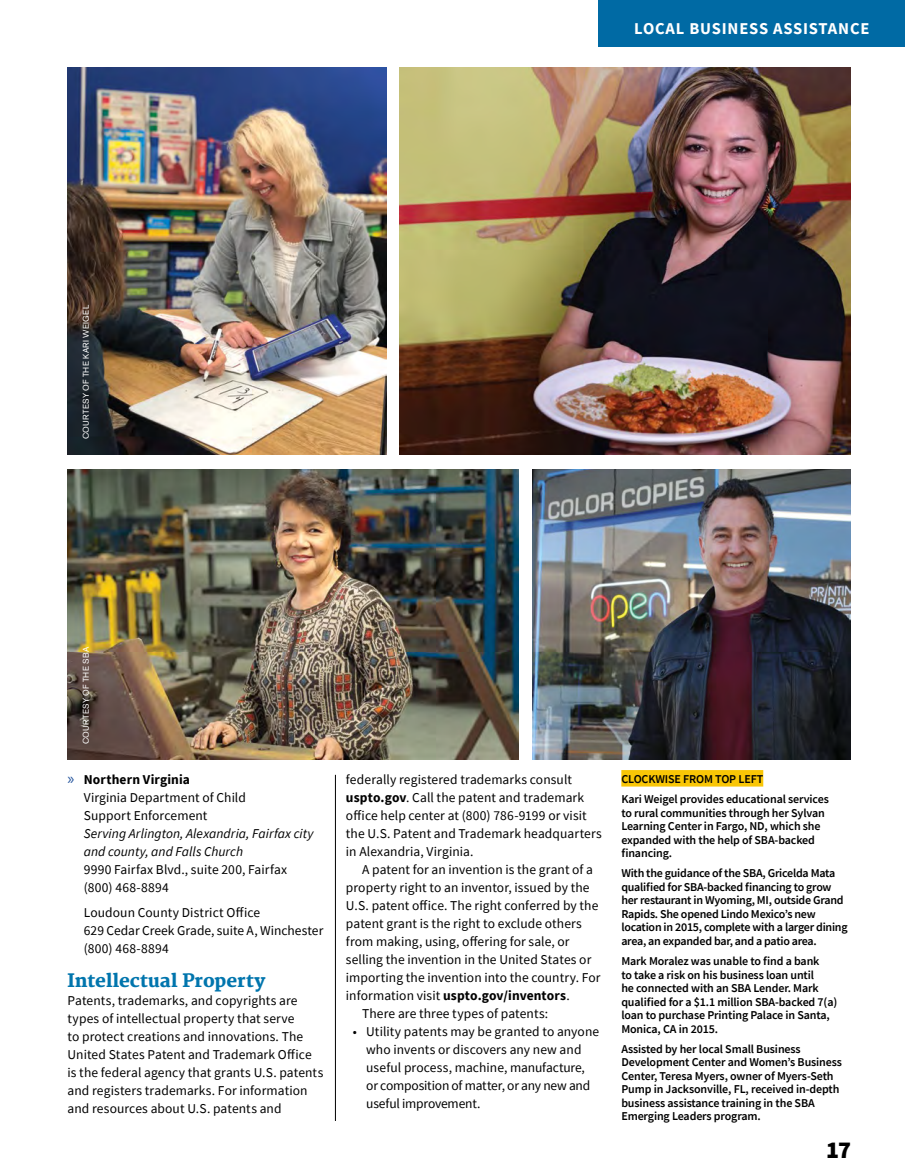
<style>
.page{position:relative;width:905px;height:1175px;background:#fff}
.page>*{position:absolute;margin:0;border:0;box-sizing:border-box;transform-origin:0 0}
.t1{font:900 24px "Source Sans Pro";color:#000}
.t2{font:800 18px "Merriweather";color:#0075ad}
.t3{font:700 16.5px "Source Sans Pro";letter-spacing:.05em;color:#fff}
.t4{font:13.5px/18px "Source Sans Pro";letter-spacing:.005em;color:#000}
.t5{font:italic 13.5px/18px "Source Sans Pro";letter-spacing:.005em;color:#000}
.t6{font:700 13.5px "Source Sans Pro";letter-spacing:.01em;color:#000}
.t7{font:600 12px/13.5px "Source Sans Pro";letter-spacing:-.01em;color:#000}
.t8{font:8.25px "Akzidenz Grotesk BE";letter-spacing:.03em;color:#fff}
.s1{font-family:"Myriad Pro";font-size:16.5px;color:#21529c}
.s2{font-weight:700}
.s3{font-weight:400}
</style>
<div class="page">
<div style="left:598px;top:0;width:306px;height:46px;background:#006aa4"></div>
<img style="left:68px;top:68px;width:318px;height:386px">
<img style="left:532px;top:469px;width:318px;height:290px">
<img style="left:68px;top:469px;width:451px;height:290px">
<img style="left:399px;top:68px;width:451px;height:386px">
<div style="left:621px;top:770px;width:142px;height:16px;background:#f9c606"></div>
<hr style="left:335px;top:775px;width:1px;height:345px;background:#000">
<p class="t3" style="left:634px;top:17px;width:237px">LOCAL BUSINESS ASSISTANCE</p>
<p class="t8" style="left:81px;top:439px;width:135px;rotate:-90deg">COURTESY OF THE KARI WEIGEL</p>
<p class="t8" style="left:81px;top:744px;width:99px;rotate:-90deg">COURTESY OF THE SBA</p>
<p class="t4" style="left:84px;top:770px;width:164px;text-indent:-16px"><span class="s1">»</span> <span class="s2">Northern Virginia<br></span>Virginia Department of Child<br>Support Enforcement</p>
<p class="t5" style="left:84px;top:824px;width:231px">Serving Arlington, Alexandria, Fairfax city and county, and Falls Church</p>
<p class="t4" style="left:84px;top:860px;width:205px">9990 Fairfax Blvd., suite 200, Fairfax (800) 468-8894</p>
<p class="t4" style="left:84px;top:903px;width:241px">Loudoun County District Office<br>629 Cedar Creek Grade, suite A, Winchester (800) 468-8894</p>
<h2 class="t2" style="left:68px;top:970px;width:199px">Intellectual Property</h2>
<p class="t4" style="left:68px;top:991px;width:257px">Patents, trademarks, and copyrights are types of intellectual property that serve<br>to protect creations and innovations. The United States Patent and Trademark Office is the federal agency that grants U.S. patents and registers trademarks. For information and resources about U.S. patents and</p>
<p class="t4" style="left:346px;top:770px;width:257px">federally registered trademarks consult <span class="s2">uspto.gov</span>. Call the patent and trademark office help center at (800) 786-9199 or visit the U.S. Patent and Trademark headquarters in Alexandria, Virginia.</p>
<p class="t4" style="left:362px;top:860px;width:232px">A patent for an invention is the grant of a</p>
<p class="t4" style="left:346px;top:878px;width:245px">property right to an inventor, issued by the</p>
<p class="t4" style="left:346px;top:896px;width:254px">U.S. patent office. The right conferred by the</p>
<p class="t4" style="left:346px;top:914px;width:237px">patent grant is the right to exclude others</p>
<p class="t4" style="left:346px;top:932px;width:225px">from making, using, offering for sale, or</p>
<p class="t4" style="left:346px;top:950px;width:247px">selling the invention in the United States or</p>
<p class="t4" style="left:346px;top:968px;width:256px">importing the invention into the country. For</p>
<p class="t6" style="left:346px;top:986px;width:225px"><span class="s3">information visit</span> uspto.gov/inventors<span class="s3">.</span></p>
<p class="t4" style="left:362px;top:1004px;width:187px">There are three types of patents:</p>
<p class="t4" style="left:366px;top:1022px;width:234px;text-indent:-14px">• Utility patents may be granted to anyone who invents or discovers any new and useful process, machine, manufacture, or composition of matter, or any new and useful improvement.</p>
<p class="t7" style="left:621px;top:768px;width:209px;line-height:20.2px">CLOCKWISE FROM TOP LEFT<br>Kari Weigel provides educational services</p>
<p class="t7" style="left:621px;top:805px;width:205px">to rural communities through her Sylvan<br>Learning Center in Fargo, ND, which she expanded with the help of SBA-backed financing.</p>
<p class="t7" style="left:621px;top:866px;width:228px">With the guidance of the SBA, Gricelda Mata qualified for SBA-backed financing to grow her restaurant in Wyoming, MI, outside Grand Rapids. She opened Lindo Mexico’s new location in 2015, complete with a larger dining area, an expanded bar, and a patio area.</p>
<p class="t7" style="left:621px;top:954px;width:217px">Mark Moralez was unable to find a bank<br>to take a risk on his business loan until<br>he connected with an SBA Lender. Mark qualified for a $1.1 million SBA-backed 7(a) loan to purchase Printing Palace in Santa, Monica, CA in 2015.</p>
<p class="t7" style="left:621px;top:1042px;width:222px">Assisted by her local Small Business Development Center and Women’s Business Center, Teresa Myers, owner of Myers-Seth Pump in Jacksonville, FL, received in-depth business assistance training in the SBA Emerging Leaders program.</p>
<h1 class="t1" style="left:826px;top:1133px;width:26px">17</h1>
</div>
